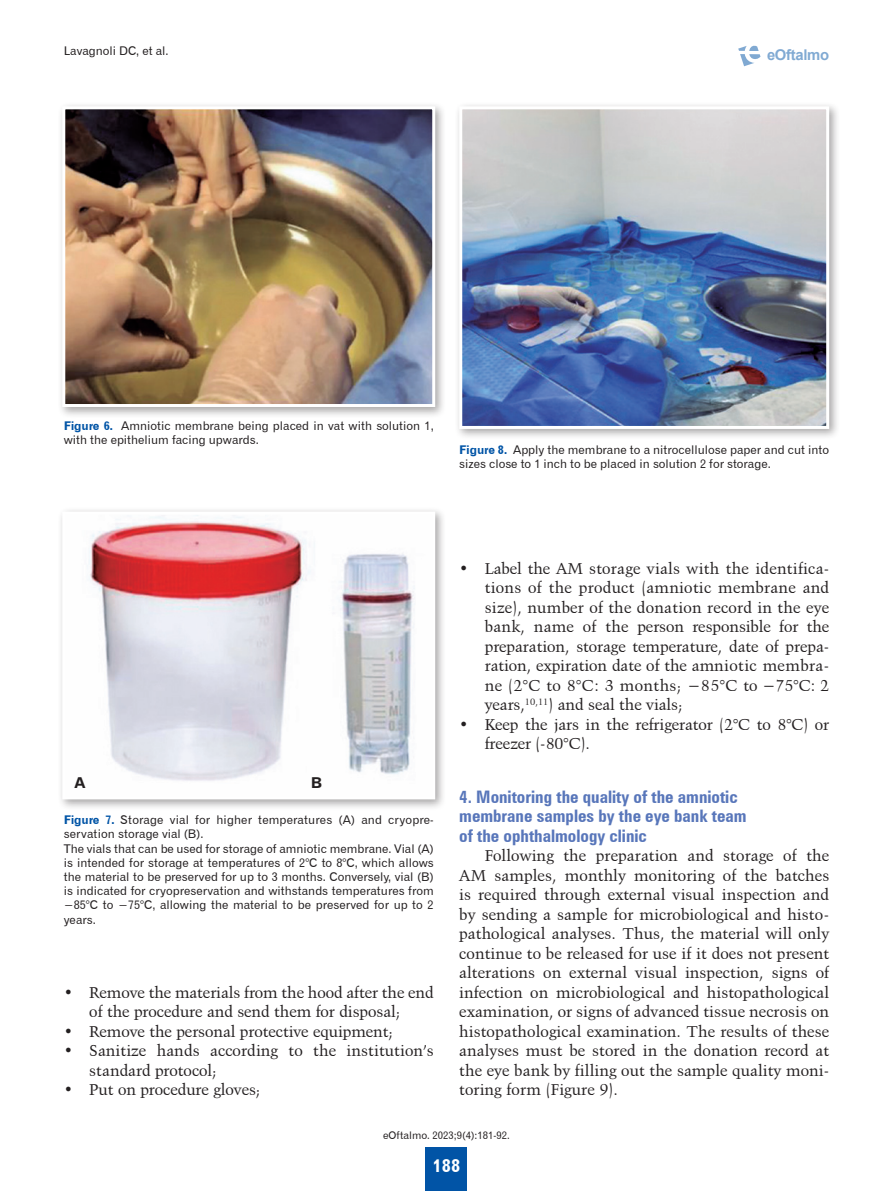
<style>
.page{position:relative;width:893px;height:1191px;background:#fff}
.page>*{position:absolute;margin:0;border:0;box-sizing:border-box;transform-origin:0 0}
.t1{font:18px "Gothic 720 BT Bold B";color:#fff}
.t2{font:700 condensed 17.25px/19.5px "Zurich BT";color:#5876ba}
.t3{font:15.75px/19.5px "Kuenstler 480 BT";color:#231f20}
.t4{font:15px "Gothic 720 BT Bold B";color:#231f20}
.t5{font:700 14.85px "Arial";letter-spacing:-.02em;color:#0154a6}
.t6{font:12px/14.2px "Gothic 720 BT Roman B";color:#231f20}
.t7{font:10.5px "Gothic 720 BT Roman B";color:#231f20}
.s1{font-family:"Gothic 720 BT Bold B";color:#0154a6}
</style>
<div class="page">
<div style="left:426px;top:1147px;width:41px;height:44px;background:#0154a6"></div>
<svg style="left:738px;top:45px;width:22px;height:21px"></svg>
<div style="left:57px;top:101px;width:389px;height:317px;background:#231f20;opacity:.4"></div>
<img style="left:66px;top:110px;width:365px;height:293px">
<div style="left:62px;top:106px;width:373px;height:301px;border:3px solid #fff"></div>
<div style="left:454px;top:101px;width:386px;height:339px;background:#231f20;opacity:.4"></div>
<img style="left:463px;top:110px;width:362px;height:315px">
<div style="left:459px;top:106px;width:370px;height:323px;border:3px solid #fff"></div>
<div style="left:57px;top:506px;width:389px;height:304px;background:#231f20;opacity:.4"></div>
<img style="left:66px;top:515px;width:365px;height:280px">
<p class="t6" style="left:64px;top:43px;width:106px">Lavagnoli DC, et al.</p>
<p class="t5" style="left:767px;top:44px;width:64px">eOftalmo</p>
<p class="t6" style="left:64px;top:418px;width:371px"><span class="s1">Figure 6.</span> Amniotic membrane being placed in vat with solution 1, with the epithelium facing upwards.</p>
<p class="t6" style="left:459px;top:442px;width:371px"><span class="s1">Figure 8.</span> Apply the membrane to a nitrocellulose paper and cut into sizes close to 1 inch to be placed in solution 2 for storage.</p>
<p class="t4" style="left:74px;top:773px;width:13px">A</p>
<p class="t4" style="left:311px;top:773px;width:13px">B</p>
<p class="t6" style="left:64px;top:812px;width:371px"><span class="s1">Figure 7.</span> Storage vial for higher temperatures (A) and cryopre&shy;servation storage vial (B).<br>The vials that can be used for storage of amniotic membrane. Vial (A) is intended for storage at temperatures of 2°C to 8°C, which allows the material to be preserved for up to 3 months. Conversely, vial (B) is indicated for cryopreservation and withstands temperatures from −85°C to −75°C, allowing the material to be preserved for up to 2 years.</p>
<p class="t3" style="left:64px;top:982px;width:371px;text-align:center">• Remove the materials from the hood after the end of the procedure and send them for disposal;</p>
<p class="t3" style="left:64px;top:1021px;width:331px">• Remove the personal protective equipment;</p>
<p class="t3" style="left:89px;top:1040px;width:346px;text-indent:-26px">• Sanitize hands according to the institution’s standard protocol;</p>
<p class="t3" style="left:64px;top:1079px;width:198px">• Put on procedure gloves;</p>
<p class="t3" style="left:485px;top:558px;width:346px;text-align:justify;text-indent:-26px">• Label the AM storage vials with the identifica&shy;tions of the product (amniotic membrane and size), number of the donation record in the eye bank, name of the person responsible for the preparation, storage temperature, date of prepa&shy;ration, expiration date of the amniotic membra&shy;ne (2°C to 8°C: 3 months; −85°C to −75°C: 2 years,<sup>10,11</sup>) and seal the vials;</p>
<p class="t3" style="left:485px;top:714px;width:346px;text-indent:-26px">• Keep the jars in the refrigerator (2°C to 8°C) or freezer (-80°C).</p>
<p class="t2" style="left:459px;top:786px;width:289px">4. Monitoring the quality of the amniotic membrane samples by the eye bank team of the ophthalmology clinic</p>
<p class="t3" style="left:459px;top:845px;width:371px;text-align:justify;text-indent:26px">Following the preparation and storage of the AM samples, monthly monitoring of the batches is required through external visual inspection and by sending a sample for microbiological and histo&shy;pathological analyses. Thus, the material will only continue to be released for use if it does not present alterations on external visual inspection, signs of infection on microbiological and histopathological examination, or signs of advanced tissue necrosis on histopathological examination. The results of these analyses must be stored in the donation record at the eye bank by filling out the sample quality moni&shy;toring form (Figure 9).</p>
<p class="t7" style="left:383px;top:1129px;width:128px">eOftalmo. 2023;9(4):181-92.</p>
<p class="t1" style="left:433px;top:1154px;width:29px">188</p>
</div>
